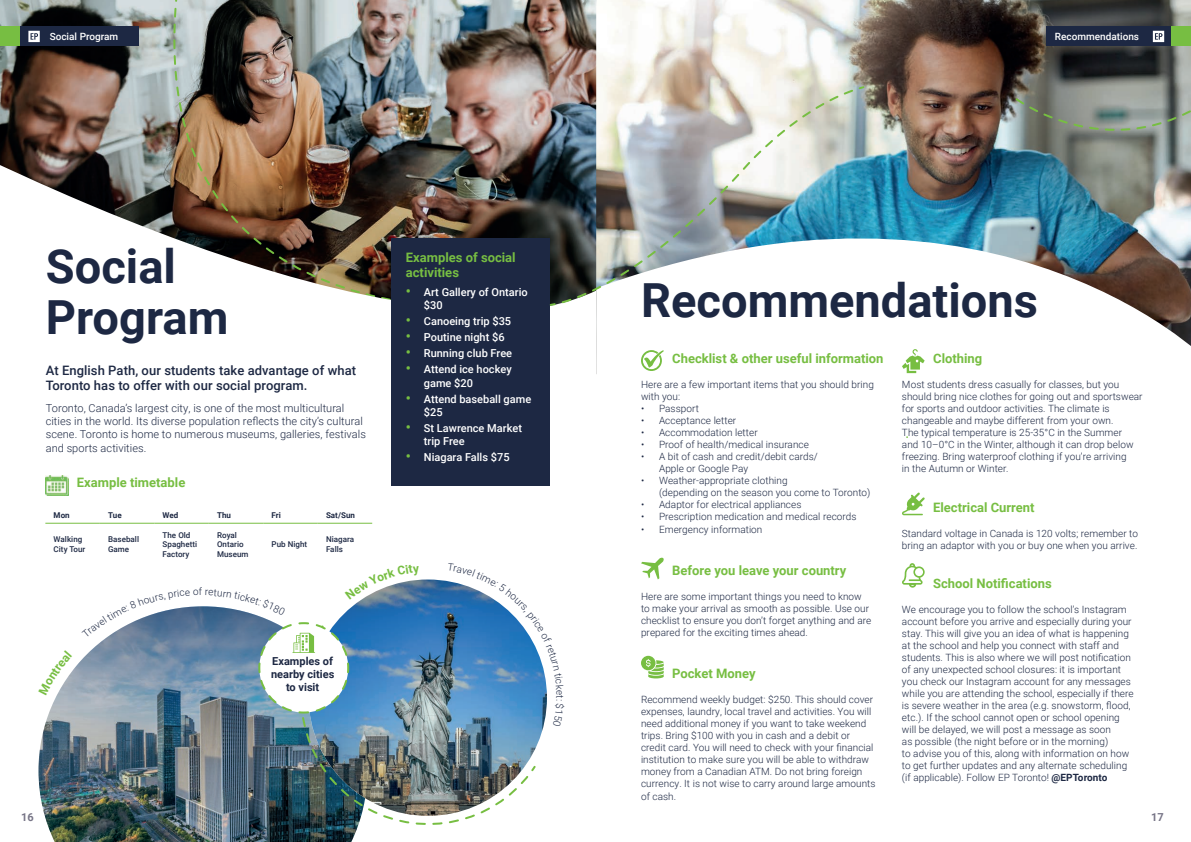
<style>
.page{position:relative;width:1191px;height:842px;background:#fff}
.page>*{position:absolute;margin:0;border:0;box-sizing:border-box;transform-origin:0 0}
.t1{font:700 47px/51px "Roboto";color:#1d2843}
.t2{font:700 13px/15.6px "Roboto";color:#77be42}
.t3{font:500 13px/15.6px "Roboto";letter-spacing:.005em;color:#1d2843}
.t4{font:300 11px/13.2px "Roboto";letter-spacing:.005em;color:#1d2843}
.t5{font:500 11px/13.2px "Roboto";color:#fff}
.t6{font:700 11px/13.2px "Roboto";color:#1d2843;text-align:center}
.t7{font:700 11px "Roboto";color:#777587}
.t8{font:300 10px/12px "Roboto";letter-spacing:.005em;color:#1d2843}
.t9{font:500 10px "Roboto";color:#fff}
.t10{font:500 8px/9.6px "Roboto";letter-spacing:.005em;color:#1d2843}
.t11{font:700 8px "Roboto";letter-spacing:.005em;color:#1d2843}
.s1{font-weight:700;font-size:14px;color:#77be42}
.s2{font-weight:700}
</style>
<div class="page">
<img style="left:597px;top:0;width:594px;height:126px">
<svg style="left:647px;top:126px;width:544px;height:553px"></svg>
<div style="left:1046px;top:26px;width:125px;height:20px;background:#1d2843"></div>
<div style="left:1171px;top:26px;width:20px;height:20px;background:#77be42"></div>
<svg style="left:1152px;top:31px;width:12px;height:11px"></svg>
<svg style="left:641px;top:350px;width:22px;height:21px"></svg>
<svg style="left:641px;top:557px;width:23px;height:22px"></svg>
<svg style="left:641px;top:656px;width:22px;height:22px"></svg>
<svg style="left:902px;top:349px;width:22px;height:24px"></svg>
<svg style="left:901px;top:492px;width:23px;height:23px"></svg>
<svg style="left:902px;top:563px;width:22px;height:25px"></svg>
<img style="left:0;top:0;width:597px;height:142px">
<img style="left:128px;top:0;width:421px;height:142px">
<img style="left:0;top:142px;width:597px;height:382px">
<div style="left:391px;top:238px;width:159px;height:247px;background:#1d2843"></div>
<hr style="left:45px;top:523px;width:55px;height:1px;background:#77be42">
<hr style="left:100px;top:523px;width:54px;height:1px;background:#77be42">
<hr style="left:154px;top:523px;width:55px;height:1px;background:#77be42">
<hr style="left:209px;top:523px;width:54px;height:1px;background:#77be42">
<hr style="left:263px;top:523px;width:55px;height:1px;background:#77be42">
<hr style="left:318px;top:523px;width:54px;height:1px;background:#77be42">
<img style="left:38px;top:606px;width:323px;height:236px">
<img style="left:309px;top:579px;width:235px;height:237px">
<svg style="left:366px;top:808px;width:166px;height:17px"></svg>
<img style="left:317px;top:624px;width:220px;height:184px">
<img style="left:257px;top:621px;width:97px;height:180px">
<img style="left:46px;top:476px;width:23px;height:19px">
<div style="left:19px;top:26px;width:120px;height:20px;background:#1d2843"></div>
<div style="left:0;top:27px;width:19px;height:19px;background:#77be42"></div>
<svg style="left:28px;top:31px;width:12px;height:11px"></svg>
<img style="left:549px;top:85px;width:317px;height:222px">
<svg style="left:1014px;top:97px;width:177px;height:68px;background:#7e8983"></svg>
<svg style="left:38px;top:650px;width:34px;height:45px"></svg>
<svg style="left:82px;top:606px;width:116px;height:32px"></svg>
<svg style="left:205px;top:606px;width:80px;height:9px"></svg>
<svg style="left:345px;top:579px;width:74px;height:20px"></svg>
<svg style="left:447px;top:579px;width:100px;height:148px"></svg>
<p class="t9" style="left:50px;top:29px;width:70px">Social Program</p>
<p class="t9" style="left:1054px;top:29px;width:86px">Recommendations</p>
<h1 class="t1" style="left:46px;top:239px;width:184px">Social<br>Program</h1>
<h2 class="t2" style="left:406px;top:249px;width:111px">Examples of social activities</h2>
<p class="t5" style="left:424px;top:285px;width:105px;text-indent:-18px"><span class="s1">•</span> Art Gallery of Ontario $30</p>
<p class="t5" style="left:406px;top:314px;width:107px"><span class="s1">•</span> Canoeing trip $35</p>
<p class="t5" style="left:406px;top:330px;width:100px"><span class="s1">•</span> Poutine night $6</p>
<p class="t5" style="left:406px;top:346px;width:108px"><span class="s1">•</span> Running club Free</p>
<p class="t5" style="left:424px;top:363px;width:89px;text-indent:-18px"><span class="s1">•</span> Attend ice hockey game $20</p>
<p class="t5" style="left:424px;top:392px;width:109px;text-indent:-18px"><span class="s1">•</span> Attend baseball game $25</p>
<p class="t5" style="left:424px;top:421px;width:100px;text-indent:-18px"><span class="s1">•</span> St Lawrence Market trip Free</p>
<p class="t5" style="left:406px;top:450px;width:105px"><span class="s1">•</span> Niagara Falls $75</p>
<h2 class="t3" style="left:46px;top:362px;width:312px">At English Path, our students take advantage of what<br>Toronto has to offer with our social program.</h2>
<p class="t4" style="left:46px;top:401px;width:322px">Toronto, Canada’s largest city, is one of the most multicultural cities in the world. Its diverse population reflects the city’s cultural scene. Toronto is home to numerous museums, galleries, festivals and sports activities.</p>
<h2 class="t2" style="left:77px;top:474px;width:110px">Example timetable</h2>
<p class="t11" style="left:54px;top:509px;width:18px">Mon</p>
<p class="t11" style="left:108px;top:509px;width:15px">Tue</p>
<p class="t11" style="left:163px;top:509px;width:17px">Wed</p>
<p class="t11" style="left:217px;top:509px;width:15px">Thu</p>
<p class="t11" style="left:271px;top:509px;width:11px">Fri</p>
<p class="t11" style="left:326px;top:509px;width:31px">Sat/Sun</p>
<p class="t10" style="left:54px;top:534px;width:33px">Walking<br>City Tour</p>
<p class="t10" style="left:108px;top:534px;width:32px">Baseball<br>Game</p>
<p class="t10" style="left:163px;top:530px;width:36px">The Old<br>Spaghetti<br>Factory</p>
<p class="t10" style="left:217px;top:530px;width:33px">Royal<br>Ontario<br>Museum</p>
<p class="t10" style="left:271px;top:539px;width:37px">Pub Night</p>
<p class="t10" style="left:326px;top:534px;width:30px">Niagara<br>Falls</p>
<p class="t8" style="left:199px;top:585px;width:5px">f</p>
<p class="t6" style="left:271px;top:654px;width:65px">Examples of nearby cities to visit</p>
<p class="t8" style="left:566px;top:695px;width:5px;rotate:90deg">t</p>
<p class="t7" style="left:21px;top:810px;width:14px">16</p>
<h1 class="t1" style="left:641px;top:273px;width:398px">Recommendations</h1>
<h2 class="t2" style="left:672px;top:350px;width:213px">Checklist &amp; other useful information</h2>
<p class="t8" style="left:641px;top:378px;width:234px">Here are a few important items that you should bring with you:</p>
<p class="t8" style="left:641px;top:402px;width:59px">• Passport</p>
<p class="t8" style="left:641px;top:414px;width:97px">• Acceptance letter</p>
<p class="t8" style="left:641px;top:426px;width:118px">• Accommodation letter</p>
<p class="t8" style="left:641px;top:438px;width:169px">• Proof of health/medical insurance</p>
<p class="t8" style="left:659px;top:450px;width:160px;text-indent:-18px">• A bit of cash and credit/debit cards/<br>Apple or Google Pay</p>
<p class="t8" style="left:659px;top:474px;width:213px;text-indent:-18px">• Weather-appropriate clothing<br>(depending on the season you come to Toronto)</p>
<p class="t8" style="left:641px;top:498px;width:162px">• Adaptor for electrical appliances</p>
<p class="t8" style="left:641px;top:510px;width:217px">• Prescription medication and medical records</p>
<p class="t8" style="left:641px;top:523px;width:123px">• Emergency information</p>
<h2 class="t2" style="left:672px;top:562px;width:176px">Before you leave your country</h2>
<p class="t8" style="left:641px;top:590px;width:232px">Here are some important things you need to know to make your arrival as smooth as possible. Use our checklist to ensure you don’t forget anything and are prepared for the exciting times ahead.</p>
<h2 class="t2" style="left:672px;top:665px;width:85px">Pocket Money</h2>
<p class="t8" style="left:641px;top:693px;width:236px">Recommend weekly budget: $250. This should cover expenses, laundry, local travel and activities. You will need additional money if you want to take weekend trips. Bring $100 with you in cash and a debit or credit card. You will need to check with your financial institution to make sure you will be able to withdraw money from a Canadian ATM. Do not bring foreign currency. It is not wise to carry around large amounts</p>
<p class="t8" style="left:641px;top:790px;width:37px">of cash.</p>
<h2 class="t2" style="left:933px;top:350px;width:51px">Clothing</h2>
<p class="t8" style="left:902px;top:378px;width:242px">Most students dress casually for classes, but you should bring nice clothes for going out and sportswear for sports and outdoor activities. The climate is changeable and maybe different from your own.<br>The typical temperature is 25-35°C in the Summer<br>and 10–0°C in the Winter, although it can drop below freezing. Bring waterproof clothing if you’re arriving<br>in the Autumn or Winter.</p>
<h2 class="t2" style="left:933px;top:499px;width:103px">Electrical Current</h2>
<p class="t8" style="left:902px;top:527px;width:237px">Standard voltage in Canada is 120 volts; remember to bring an adaptor with you or buy one when you arrive.</p>
<h2 class="t2" style="left:933px;top:575px;width:120px">School Notifications</h2>
<p class="t8" style="left:902px;top:603px;width:233px">We encourage you to follow the school’s Instagram account before you arrive and especially during your stay. This will give you an idea of what is happening at the school and help you connect with staff and students. This is also where we will post notification of any unexpected school closures: it is important you check our Instagram account for any messages while you are attending the school, especially if there is severe weather in the area (e.g. snowstorm, flood, etc.). If the school cannot open or school opening will be delayed, we will post a message as soon<br>as possible (the night before or in the morning)<br>to advise you of this, along with information on how to get further updates and any alternate scheduling (if applicable). Follow EP Toronto! <span class="s2">@EPToronto</span></p>
<p class="t7" style="left:1151px;top:810px;width:14px">17</p>
</div>
